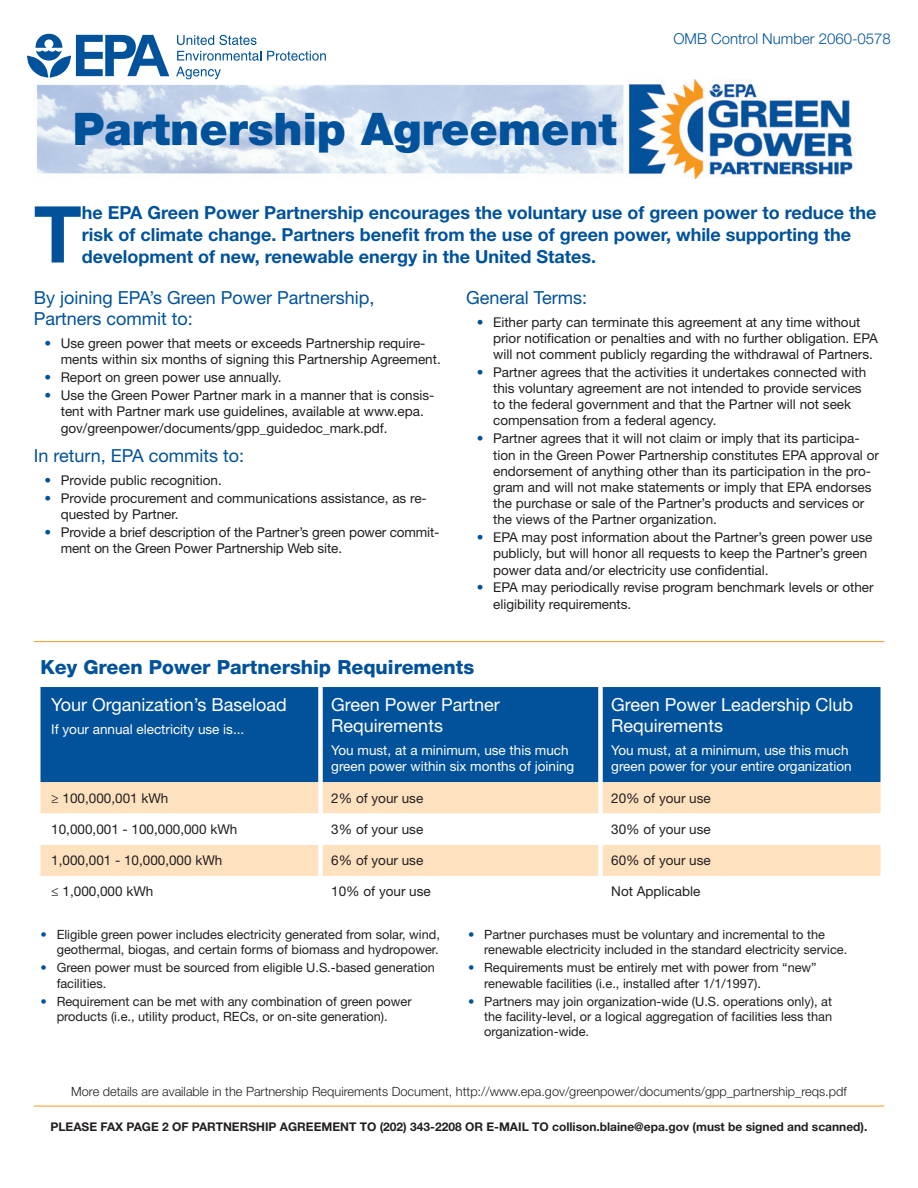
<style>
.page{position:relative;width:918px;height:1188px;background:#fff}
.page>*{position:absolute;margin:0;border:0;box-sizing:border-box;transform-origin:0 0}
.bluetext{font:700 78.45px "Helvetica Neue LT Std";color:#01529a}
.t1{font:900 45px "Helvetica Neue LT Std";color:#01529a}
.subhead{font:800 19.5px "Helvetica Neue LT Std";color:#01529a}
.bluetext-2{font:700 18px/21.6px "Helvetica Neue LT Std";color:#01529a}
.body{font:18px/21.6px "Helvetica Neue LT Std";color:#fff}
.bluetext-3{font:18px/21.6px "Helvetica Neue LT Std";color:#01529a}
.t2{font:300 15px "Helvetica Neue LT Std";color:#01529a}
.bullets{font:13.5px/16.2px "Helvetica Neue LT Std";color:#231f20}
.body-2{font:13.5px "Helvetica Neue LT Std";color:#231f20}
.body-3{font:13.5px/16.2px "Helvetica Neue LT Std";color:#fff}
.t3{font:12.75px/15.3px "Helvetica Neue LT Std";color:#231f20}
.t4{font:300 12.75px "Helvetica Neue LT Std";color:#231f20}
.body-4{font:700 12px "Helvetica Neue LT Std";color:#231f20}
.s1{color:#01529a}
</style>
<div class="page">
<img style="left:37px;top:79px;width:816px;height:100px">
<svg style="left:27px;top:34px;width:142px;height:44px"></svg>
<svg style="left:177px;top:35px;width:80px;height:10px"></svg>
<svg style="left:177px;top:51px;width:84px;height:10px"></svg>
<svg style="left:267px;top:51px;width:59px;height:10px"></svg>
<svg style="left:176px;top:67px;width:45px;height:12px"></svg>
<div style="left:40px;top:687px;width:840px;height:95px;background:#01529a"></div>
<div style="left:40px;top:782px;width:840px;height:31px;background:#fee1bf"></div>
<svg style="left:40px;top:813px;width:840px;height:63px"></svg>
<div style="left:318px;top:687px;width:5px;height:95px;background:#fff"></div>
<div style="left:598px;top:687px;width:5px;height:95px;background:#fff"></div>
<div style="left:318px;top:782px;width:5px;height:31px;background:#fff"></div>
<div style="left:598px;top:782px;width:5px;height:31px;background:#fff"></div>
<div style="left:318px;top:813px;width:5px;height:32px;background:#fff"></div>
<div style="left:598px;top:813px;width:5px;height:32px;background:#fff"></div>
<div style="left:318px;top:845px;width:5px;height:31px;background:#fff"></div>
<div style="left:598px;top:845px;width:5px;height:31px;background:#fff"></div>
<hr style="left:34px;top:641px;width:850px;height:1px;background:#f7981d">
<hr style="left:34px;top:1106px;width:850px;height:1px;background:#f7981d">
<p class="t1" style="left:73px;top:102px;width:546px">Partnership Agreement</p>
<p class="t2" style="left:673px;top:30px;width:219px">OMB Control Number 2060-0578</p>
<p class="bluetext" style="left:34px;top:186px;width:49px">T</p>
<p class="bluetext-2" style="left:82px;top:202px;width:796px">he EPA Green Power Partnership encourages the voluntary use of green power to reduce the risk of climate change. Partners benefit from the use of green power, while supporting the development of new, renewable energy in the United States.</p>
<p class="bluetext-3" style="left:34px;top:286px;width:342px">By joining EPA’s Green Power Partnership,<br>Partners commit to:</p>
<p class="bullets" style="left:61px;top:335px;width:382px;text-indent:-16px"><span class="s1">•</span> Use green power that meets or exceeds Partnership require&shy;ments within six months of signing this Partnership Agreement.</p>
<p class="bullets" style="left:45px;top:369px;width:238px"><span class="s1">•</span> Report on green power use annually.</p>
<p class="bullets" style="left:61px;top:387px;width:375px;text-indent:-16px"><span class="s1">•</span> Use the Green Power Partner mark in a manner that is consis&shy;tent with Partner mark use guidelines, available at www.epa. gov/greenpower/documents/gpp_guidedoc_mark.pdf.</p>
<p class="bluetext-3" style="left:34px;top:445px;width:212px">In return, EPA commits to:</p>
<p class="bullets" style="left:45px;top:472px;width:179px"><span class="s1">•</span> Provide public recognition.</p>
<p class="bullets" style="left:61px;top:490px;width:368px;text-indent:-16px"><span class="s1">•</span> Provide procurement and communications assistance, as re&shy;quested by Partner.</p>
<p class="bullets" style="left:61px;top:524px;width:380px;text-indent:-16px"><span class="s1">•</span> Provide a brief description of the Partner’s green power commit&shy;ment on the Green Power Partnership Web site.</p>
<p class="bluetext-3" style="left:466px;top:286px;width:123px">General Terms:</p>
<p class="bullets" style="left:493px;top:314px;width:386px;text-indent:-16px"><span class="s1">•</span> Either party can terminate this agreement at any time without prior notification or penalties and with no further obligation. EPA will not comment publicly regarding the withdrawal of Partners.</p>
<p class="bullets" style="left:493px;top:364px;width:375px;text-indent:-16px"><span class="s1">•</span> Partner agrees that the activities it undertakes connected with this voluntary agreement are not intended to provide services to the federal government and that the Partner will not seek compensation from a federal agency.</p>
<p class="bullets" style="left:493px;top:430px;width:387px;text-indent:-16px"><span class="s1">•</span> Partner agrees that it will not claim or imply that its participa&shy;tion in the Green Power Partnership constitutes EPA approval or endorsement of anything other than its participation in the pro&shy;gram and will not make statements or imply that EPA endorses the purchase or sale of the Partner’s products and services or the views of the Partner organization.</p>
<p class="bullets" style="left:493px;top:529px;width:381px;text-indent:-16px"><span class="s1">•</span> EPA may post information about the Partner’s green power use publicly, but will honor all requests to keep the Partner’s green power data and/or electricity use confidential.</p>
<p class="bullets" style="left:493px;top:579px;width:382px;text-indent:-16px"><span class="s1">•</span> EPA may periodically revise program benchmark levels or other eligibility requirements.</p>
<p class="subhead" style="left:40px;top:656px;width:435px">Key Green Power Partnership Requirements</p>
<p class="body" style="left:51px;top:693px;width:237px">Your Organization’s Baseload</p>
<p class="body-3" style="left:51px;top:721px;width:195px">If your annual electricity use is...</p>
<p class="body" style="left:331px;top:693px;width:170px">Green Power Partner<br>Requirements</p>
<p class="body-3" style="left:331px;top:742px;width:245px">You must, at a minimum, use this much green power within six months of joining</p>
<p class="body" style="left:611px;top:693px;width:244px">Green Power Leadership Club<br>Requirements</p>
<p class="body-3" style="left:611px;top:742px;width:242px">You must, at a minimum, use this much green power for your entire organization</p>
<p class="body-2" style="left:51px;top:790px;width:119px">≥ 100,000,001 kWh</p>
<p class="body-2" style="left:331px;top:790px;width:94px">2% of your use</p>
<p class="body-2" style="left:611px;top:790px;width:101px">20% of your use</p>
<p class="body-2" style="left:51px;top:821px;width:188px">10,000,001 - 100,000,000 kWh</p>
<p class="body-2" style="left:331px;top:821px;width:94px">3% of your use</p>
<p class="body-2" style="left:611px;top:821px;width:101px">30% of your use</p>
<p class="body-2" style="left:51px;top:852px;width:173px">1,000,001 - 10,000,000 kWh</p>
<p class="body-2" style="left:331px;top:852px;width:94px">6% of your use</p>
<p class="body-2" style="left:611px;top:852px;width:101px">60% of your use</p>
<p class="body-2" style="left:51px;top:884px;width:104px">≤ 1,000,000 kWh</p>
<p class="body-2" style="left:331px;top:884px;width:101px">10% of your use</p>
<p class="body-2" style="left:611px;top:884px;width:91px">Not Applicable</p>
<p class="t3" style="left:40px;top:927px;width:401px;text-align:right"><span class="s1">•</span> Eligible green power includes electricity generated from solar, wind, geothermal, biogas, and certain forms of biomass and hydropower.</p>
<p class="t3" style="left:57px;top:960px;width:380px;text-indent:-16px"><span class="s1">•</span> Green power must be sourced from eligible U.S.-based generation facilities.</p>
<p class="t3" style="left:57px;top:993px;width:356px;text-indent:-16px"><span class="s1">•</span> Requirement can be met with any combination of green power products (i.e., utility product, RECs, or on-site generation).</p>
<p class="t3" style="left:484px;top:927px;width:365px;text-indent:-16px"><span class="s1">•</span> Partner purchases must be voluntary and incremental to the renewable electricity included in the standard electricity service.</p>
<p class="t3" style="left:484px;top:960px;width:334px;text-indent:-16px"><span class="s1">•</span> Requirements must be entirely met with power from “new” renewable facilities (i.e., installed after 1/1/1997).</p>
<p class="t3" style="left:484px;top:993px;width:350px;text-align:justify;text-indent:-16px"><span class="s1">•</span> Partners may join organization-wide (U.S. operations only), at the facility-level, or a logical aggregation of facilities less than organization-wide.</p>
<p class="t4" style="left:71px;top:1084px;width:777px">More details are available in the Partnership Requirements Document, http://www.epa.gov/greenpower/documents/gpp_partnership_reqs.pdf</p>
<p class="body-4" style="left:51px;top:1119px;width:818px">PLEASE FAX PAGE 2 OF PARTNERSHIP AGREEMENT TO (202) 343-2208 OR E-MAIL TO collison.blaine@epa.gov (must be signed and scanned).</p>
</div>
